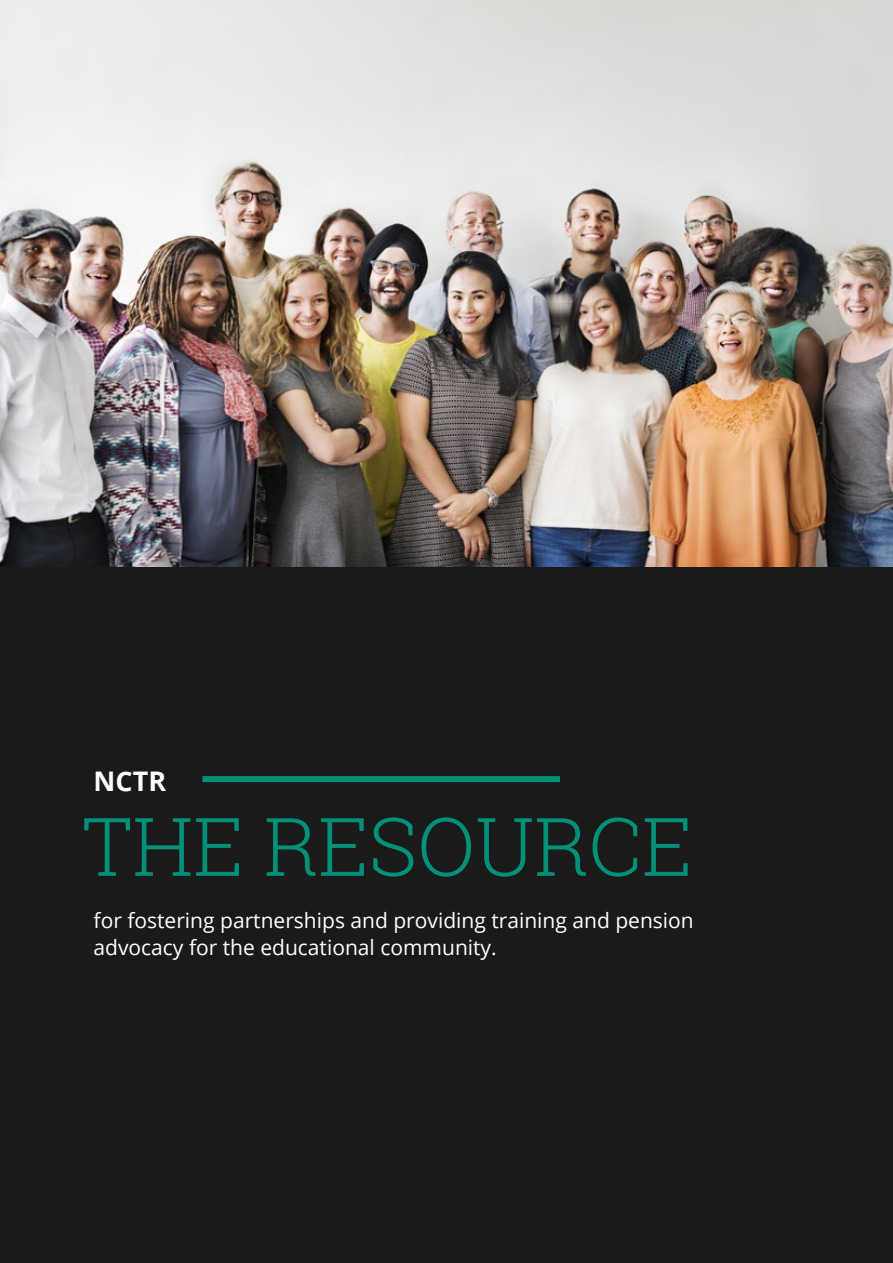
<style>
.page{position:relative;width:893px;height:1263px;background:#fff}
.page>*{position:absolute;margin:0;border:0;box-sizing:border-box;transform-origin:0 0}
.t1{font:300 81px "Roboto Slab";color:#019078}
.t2{font:700 27px "Open Sans";color:#fff}
.t3{font:21px/27px "Open Sans";color:#fff}
</style>
<div class="page">
<img style="left:0;top:0;width:893px;height:567px">
<div style="left:0;top:567px;width:893px;height:696px;background:#1a1a1a"></div>
<div style="left:202px;top:776px;width:358px;height:6px;background:#009078"></div>
<p class="t2" style="left:94px;top:762px;width:74px">NCTR</p>
<h1 class="t1" style="left:82px;top:791px;width:612px">THE RESOURCE</h1>
<p class="t3" style="left:94px;top:906px;width:602px">for fostering partnerships and providing training and pension advocacy for the educational community.</p>
</div>
